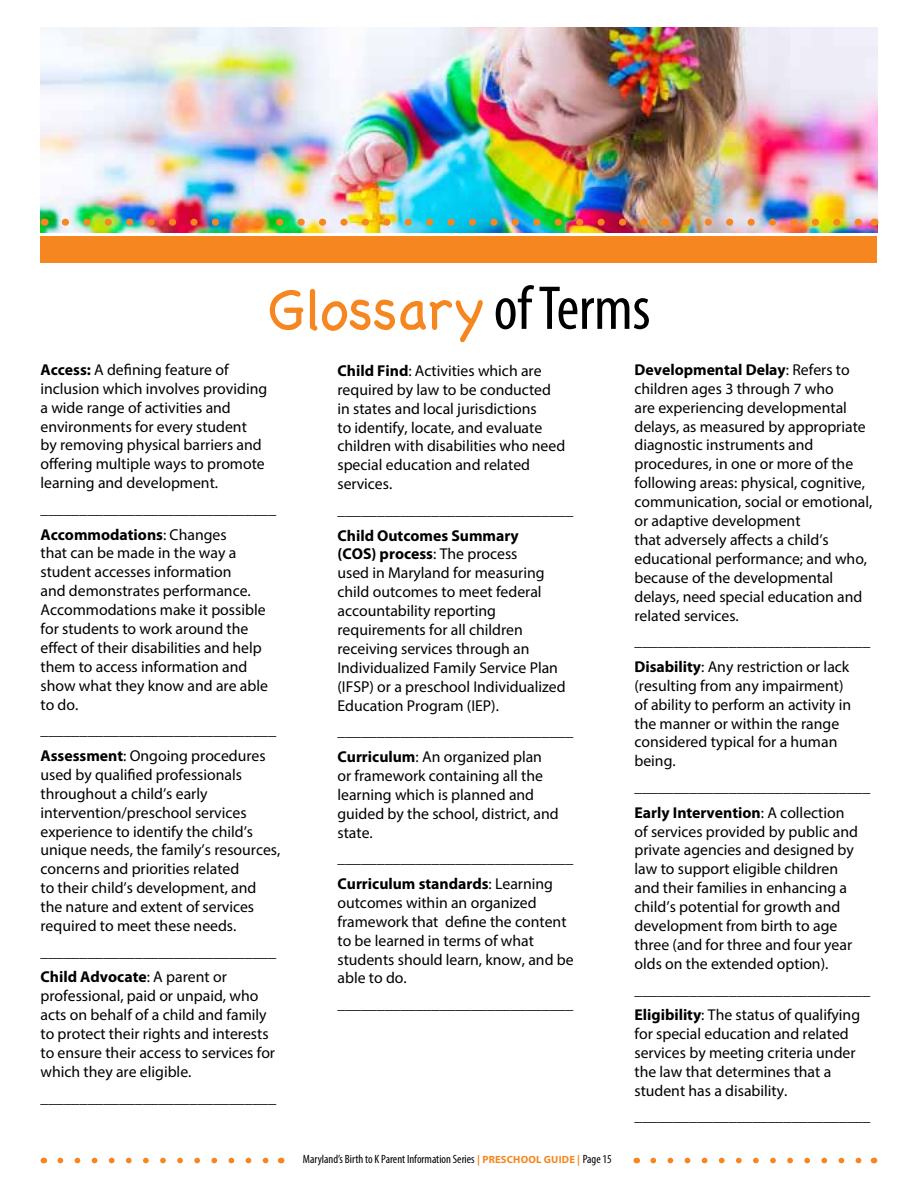
<style>
.page{position:relative;width:918px;height:1188px;background:#fff}
.page>*{position:absolute;margin:0;border:0;box-sizing:border-box;transform-origin:0 0}
.t1{font:300 57.3px "Chalkboard SE";letter-spacing:-.005em;color:#f6861f}
.t2{font:15.75px/18.9px "Myriad Pro";color:#000}
.t3{font:condensed 12px "Myriad Pro";color:#000}
.s1{font-family:"Myriad Pro";font-weight:400;font-stretch:condensed;font-size:62.55px;color:#000}
.s2{font-weight:700}
.s3{font-weight:700;font-stretch:normal;font-size:10.5px;color:#f6861f}
</style>
<div class="page">
<svg style="left:60px;top:1158px;width:209px;height:5px"></svg>
<svg style="left:653px;top:1158px;width:209px;height:5px"></svg>
<div style="left:40px;top:236px;width:838px;height:27px;background:#f6861f"></div>
<img style="left:40px;top:27px;width:838px;height:205px">
<img style="left:65px;top:219px;width:798px;height:7px">
<h1 class="t1" style="left:267px;top:259px;width:385px">Glossary <span class="s1">of Terms</span></h1>
<p class="t2" style="left:40px;top:360px;width:228px"><span class="s2">Access:</span> A defning feature of inclusion which involves providing a wide range of activities and environments for every student<br>by removing physical barriers and ofering multiple ways to promote learning and development.</p>
<p class="t2" style="left:40px;top:525px;width:229px"><span class="s2">Accommodations</span>: Changes<br>that can be made in the way a student accesses information<br>and demonstrates performance.<br>Accommodations make it possible for students to work around the efect of their disabilities and help them to access information and show what they know and are able to do.</p>
<p class="t2" style="left:40px;top:746px;width:241px"><span class="s2">Assessment</span>: Ongoing procedures used by qualifed professionals throughout a child’s early intervention/preschool services experience to identify the child’s unique needs, the family’s resources, concerns and priorities related<br>to their child’s development, and the nature and extent of services required to meet these needs.</p>
<p class="t2" style="left:40px;top:967px;width:236px"><span class="s2">Child Advocate</span>: A parent or professional, paid or unpaid, who acts on behalf of a child and family to protect their rights and interests to ensure their access to services for which they are eligible.</p>
<p class="t2" style="left:41px;top:499px;width:237px">______________________________</p>
<p class="t2" style="left:41px;top:720px;width:237px">______________________________</p>
<p class="t2" style="left:41px;top:942px;width:237px">______________________________</p>
<p class="t2" style="left:41px;top:1088px;width:237px">______________________________</p>
<p class="t2" style="left:337px;top:361px;width:229px"><span class="s2">Child Find</span>: Activities which are required by law to be conducted in states and local jurisdictions<br>to identify, locate, and evaluate children with disabilities who need special education and related services.</p>
<p class="t2" style="left:337px;top:526px;width:230px"><span class="s2">Child Outcomes Summary<br>(COS) process</span>: The process<br>used in Maryland for measuring child outcomes to meet federal accountability reporting requirements for all children receiving services through an<br>Individualized Family Service Plan (IFSP) or a preschool Individualized<br>Education Program (IEP).</p>
<p class="t2" style="left:337px;top:747px;width:223px"><span class="s2">Curriculum</span>: An organized plan or framework containing all the learning which is planned and guided by the school, district, and state.</p>
<p class="t2" style="left:337px;top:874px;width:238px"><span class="s2">Curriculum standards</span>: Learning outcomes within an organized framework that defne the content to be learned in terms of what students should learn, know, and be able to do.</p>
<p class="t2" style="left:338px;top:500px;width:237px">______________________________</p>
<p class="t2" style="left:338px;top:721px;width:237px">______________________________</p>
<p class="t2" style="left:338px;top:848px;width:237px">______________________________</p>
<p class="t2" style="left:338px;top:994px;width:237px">______________________________</p>
<p class="t3" style="left:303px;top:1152px;width:310px">Maryland’s Birth to K Parent Information Series <span class="s3">| PRESCHOOL GUIDE |</span> Page 15</p>
<p class="t2" style="left:634px;top:360px;width:240px"><span class="s2">Developmental Delay</span>: Refers to children ages 3 through 7 who<br>are experiencing developmental delays, as measured by appropriate diagnostic instruments and procedures, in one or more of the following areas: physical, cognitive, communication, social or emotional, or adaptive development<br>that adversely afects a child’s educational performance; and who, because of the developmental delays, need special education and related services.</p>
<p class="t2" style="left:634px;top:657px;width:218px"><span class="s2">Disability</span>: Any restriction or lack (resulting from any impairment) of ability to perform an activity in the manner or within the range considered typical for a human being.</p>
<p class="t2" style="left:634px;top:803px;width:225px"><span class="s2">Early Intervention</span>: A collection of services provided by public and private agencies and designed by law to support eligible children and their families in enhancing a child’s potential for growth and development from birth to age three (and for three and four year olds on the extended option).</p>
<p class="t2" style="left:634px;top:1005px;width:227px"><span class="s2">Eligibility</span>: The status of qualifying for special education and related services by meeting criteria under the law that determines that a student has a disability.</p>
<p class="t2" style="left:635px;top:631px;width:237px">______________________________</p>
<p class="t2" style="left:635px;top:777px;width:237px">______________________________</p>
<p class="t2" style="left:635px;top:980px;width:237px">______________________________</p>
<p class="t2" style="left:635px;top:1106px;width:237px">______________________________</p>
</div>
